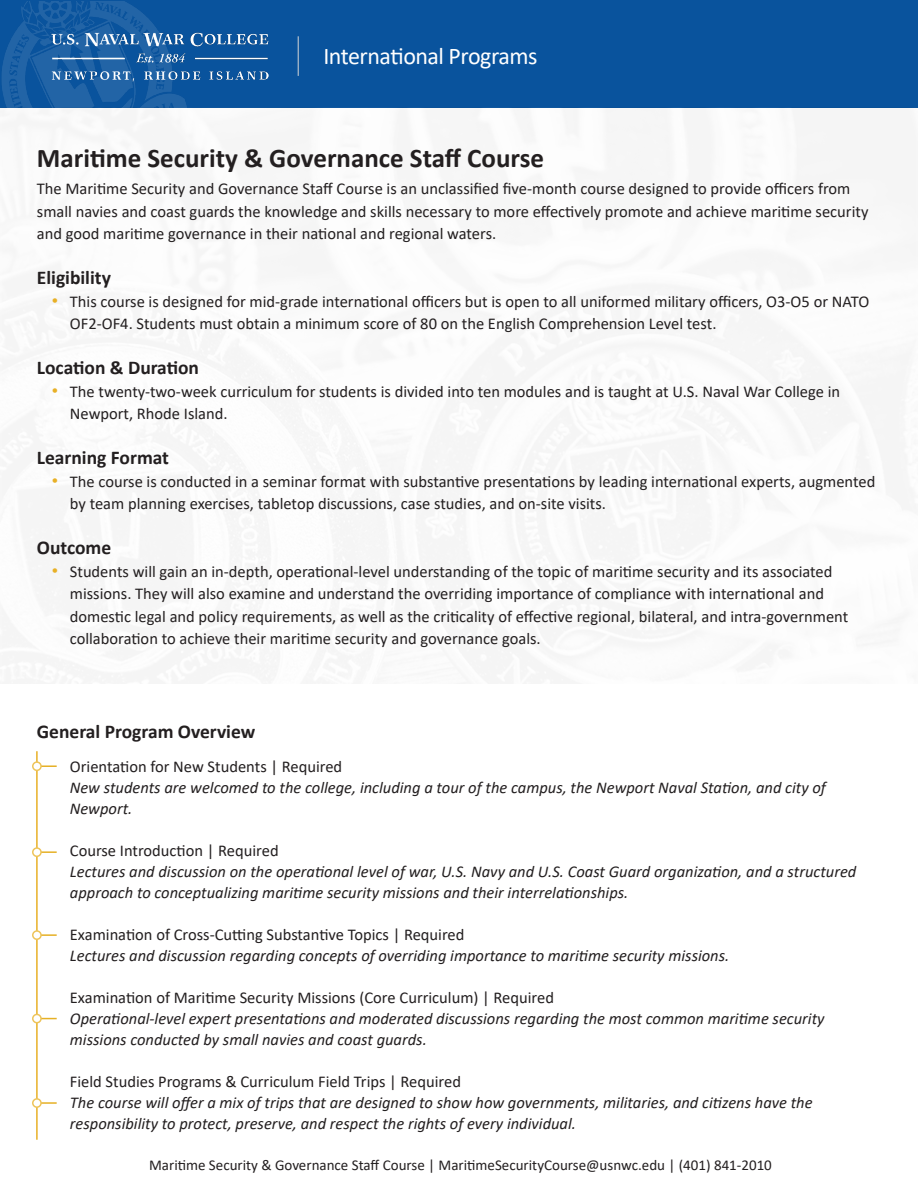
<style>
.page{position:relative;width:918px;height:1188px;background:#fff}
.page>*{position:absolute;margin:0;border:0;box-sizing:border-box;transform-origin:0 0}
.Paragraph{font:700 27px "Calibri";color:#231f20}
.Paragraph-2{font:24px "Calibri";letter-spacing:-.02em;color:#fff}
.Paragraph-3{font:700 19.5px "Calibri";color:#231f20}
.Paragraph-4{font:16.5px/22.5px "Calibri";color:#231f20}
.Program_Timeline{font:italic 16.5px/21px "Calibri";color:#231f20}
.Program_Timeline-2{font:16.5px "Calibri";color:#231f20}
.t1{font:15px "Calibri";color:#231f20}
.s1{font-family:"Arial";font-size:18px;color:#e8b026}
</style>
<div class="page">
<div style="left:0;top:0;width:918px;height:107px;background:#09539d"></div>
<img style="left:1px;top:1px;width:267px;height:106px">
<hr style="left:298px;top:36px;width:1px;height:40px;background:#d4d5d7">
<hr style="left:36px;top:751px;width:2px;height:389px;background:#e8b026">
<div style="left:33px;top:762px;width:8px;height:8px;background:#fff;border-radius:50%"></div>
<div style="left:32px;top:761px;width:10px;height:10px;border:2px solid #eec45a;border-radius:50%"></div>
<svg style="left:41px;top:765px;width:16px;height:2px"></svg>
<div style="left:33px;top:1014px;width:8px;height:9px;background:#fff;border-radius:50%"></div>
<div style="left:32px;top:1014px;width:10px;height:9px;border:2px solid #eec45a;border-radius:50%"></div>
<svg style="left:41px;top:1018px;width:16px;height:1px"></svg>
<div style="left:33px;top:848px;width:8px;height:8px;background:#fff;border-radius:50%"></div>
<div style="left:32px;top:847px;width:10px;height:10px;border:2px solid #eec45a;border-radius:50%"></div>
<svg style="left:41px;top:851px;width:16px;height:2px"></svg>
<div style="left:33px;top:1099px;width:8px;height:8px;background:#fff;border-radius:50%"></div>
<div style="left:32px;top:1098px;width:10px;height:10px;border:2px solid #eec45a;border-radius:50%"></div>
<svg style="left:41px;top:1102px;width:16px;height:2px"></svg>
<div style="left:33px;top:931px;width:8px;height:8px;background:#fff;border-radius:50%"></div>
<div style="left:32px;top:930px;width:10px;height:10px;border:2px solid #eec45a;border-radius:50%"></div>
<svg style="left:41px;top:934px;width:16px;height:2px"></svg>
<p class="Paragraph-2" style="left:323px;top:40px;width:216px">International Programs</p>
<p class="Paragraph" style="left:37px;top:139px;width:509px">Maritime Security &amp; Governance Staff Course</p>
<p class="Paragraph-4" style="left:37px;top:177px;width:833px">The Maritime Security and Governance Staff Course is an unclassified five-month course designed to provide officers from small navies and coast guards the knowledge and skills necessary to more effectively promote and achieve maritime security and good maritime governance in their national and regional waters.</p>
<p class="Paragraph-3" style="left:37px;top:264px;width:76px">Eligibility</p>
<p class="Paragraph-4" style="left:70px;top:290px;width:801px;text-indent:-18px"><span class="s1">•</span> This course is designed for mid-grade international officers but is open to all uniformed military officers, O3-O5 or NATO<br>OF2-OF4. Students must obtain a minimum score of 80 on the English Comprehension Level test.</p>
<p class="Paragraph-3" style="left:37px;top:354px;width:164px">Location &amp; Duration</p>
<p class="Paragraph-4" style="left:70px;top:380px;width:772px;text-indent:-18px"><span class="s1">•</span> The twenty-two-week curriculum for students is divided into ten modules and is taught at U.S. Naval War College in<br>Newport, Rhode Island.</p>
<p class="Paragraph-3" style="left:37px;top:444px;width:134px">Learning Format</p>
<p class="Paragraph-4" style="left:70px;top:470px;width:807px;text-indent:-18px"><span class="s1">•</span> The course is conducted in a seminar format with substantive presentations by leading international experts, augmented by team planning exercises, tabletop discussions, case studies, and on-site visits.</p>
<p class="Paragraph-3" style="left:37px;top:534px;width:76px">Outcome</p>
<p class="Paragraph-4" style="left:70px;top:560px;width:780px;text-indent:-18px"><span class="s1">•</span> Students will gain an in-depth, operational-level understanding of the topic of maritime security and its associated missions. They will also examine and understand the overriding importance of compliance with international and domestic legal and policy requirements, as well as the criticality of effective regional, bilateral, and intra-government collaboration to achieve their maritime security and governance goals.</p>
<p class="Paragraph-3" style="left:37px;top:718px;width:220px">General Program Overview</p>
<p class="Program_Timeline-2" style="left:70px;top:755px;width:274px">Orientation for New Students | Required</p>
<p class="Program_Timeline" style="left:70px;top:777px;width:758px">New students are welcomed to the college, including a tour of the campus, the Newport Naval Station, and city of<br>Newport.</p>
<p class="Program_Timeline-2" style="left:70px;top:839px;width:210px">Course Introduction | Required</p>
<p class="Program_Timeline" style="left:70px;top:861px;width:788px">Lectures and discussion on the operational level of war, U.S. Navy and U.S. Coast Guard organization, and a structured approach to conceptualizing maritime security missions and their interrelationships.</p>
<p class="Program_Timeline-2" style="left:70px;top:923px;width:396px">Examination of Cross-Cutting Substantive Topics | Required</p>
<p class="Program_Timeline" style="left:70px;top:945px;width:661px">Lectures and discussion regarding concepts of overriding importance to maritime security missions.</p>
<p class="Program_Timeline-2" style="left:70px;top:986px;width:486px">Examination of Maritime Security Missions (Core Curriculum) | Required</p>
<p class="Program_Timeline" style="left:70px;top:1008px;width:756px">Operational-level expert presentations and moderated discussions regarding the most common maritime security missions conducted by small navies and coast guards.</p>
<p class="Program_Timeline-2" style="left:70px;top:1070px;width:393px">Field Studies Programs &amp; Curriculum Field Trips | Required</p>
<p class="Program_Timeline" style="left:70px;top:1092px;width:744px">The course will offer a mix of trips that are designed to show how governments, militaries, and citizens have the responsibility to protect, preserve, and respect the rights of every individual.</p>
<p class="t1" style="left:149px;top:1155px;width:624px">Maritime Security &amp; Governance Staff Course | MaritimeSecurityCourse@usnwc.edu | (401) 841-2010</p>
</div>
